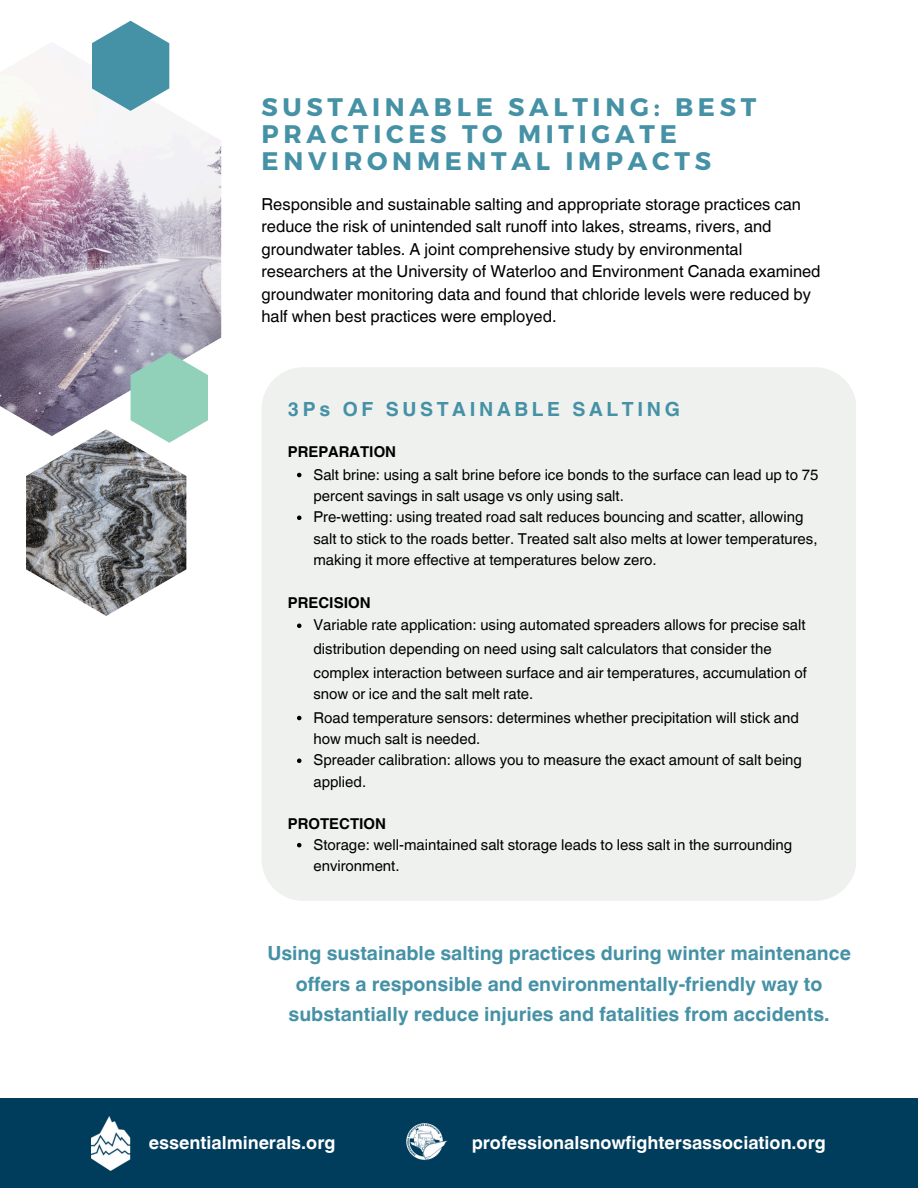
<style>
.page{position:relative;width:918px;height:1188px;background:#fff}
.page>*{position:absolute;margin:0;border:0;box-sizing:border-box;transform-origin:0 0}
.t1{font:700 25.35px/27px "Montserrat";letter-spacing:.185em;color:#4591a6}
.t2{font:700 19.5px/30.3px "Helvetica World";color:#4591a6;text-align:center}
.t3{font:700 19.5px "Helvetica World";letter-spacing:.185em;color:#4591a6}
.t4{font:700 18px "Helvetica World";color:#fff}
.t5{font:16.5px/22.5px "Helvetica World";color:#000}
.t6{font:15px/21.3px "Helvetica World";color:#000}
.t7{font:700 15px "Helvetica World";color:#000}
</style>
<div class="page">
<div style="left:262px;top:367px;width:594px;height:534px;background:#eff1ef"></div>
<img style="left:0;top:43px;width:221px;height:386px">
<svg style="left:92px;top:21px;width:77px;height:90px"></svg>
<svg style="left:131px;top:353px;width:77px;height:80px"></svg>
<img style="left:26px;top:429px;width:160px;height:187px">
<div style="left:0;top:1099px;width:918px;height:89px;background:#003d5c"></div>
<img style="left:92px;top:1117px;width:39px;height:54px">
<img style="left:406px;top:1123px;width:42px;height:38px">
<svg style="left:297px;top:473px;width:4px;height:4px"></svg>
<svg style="left:297px;top:516px;width:4px;height:4px"></svg>
<svg style="left:297px;top:624px;width:4px;height:4px"></svg>
<svg style="left:297px;top:716px;width:4px;height:4px"></svg>
<svg style="left:297px;top:759px;width:4px;height:4px"></svg>
<svg style="left:297px;top:843px;width:4px;height:4px"></svg>
<h2 class="t1" style="left:262px;top:92px;width:496px">SUSTAINABLE SALTING: BEST<br>PRACTICES TO MITIGATE<br>ENVIRONMENTAL IMPACTS</h2>
<p class="t5" style="left:262px;top:193px;width:561px">Responsible and sustainable salting and appropriate storage practices can reduce the risk of unintended salt runoff into lakes, streams, rivers, and groundwater tables. A joint comprehensive study by environmental researchers at the University of Waterloo and Environment Canada examined groundwater monitoring data and found that chloride levels were reduced by half when best practices were employed.</p>
<p class="t3" style="left:288px;top:393px;width:393px">3Ps OF SUSTAINABLE SALTING</p>
<h2 class="t7" style="left:288px;top:439px;width:110px">PREPARATION</h2>
<h3 class="t6" style="left:313px;top:464px;width:507px">Salt brine: using a salt brine before ice bonds to the surface can lead up to 75 percent savings in salt usage vs only using salt.</h3>
<p class="t6" style="left:313px;top:506px;width:506px">Pre-wetting: using treated road salt reduces bouncing and scatter, allowing salt to stick to the roads better. Treated salt also melts at lower temperatures, making it more effective at temperatures below zero.</p>
<p class="t7" style="left:288px;top:590px;width:84px">PRECISION</p>
<h3 class="t6" style="left:313px;top:613px;width:495px;line-height:23.7px">Variable rate application: using automated spreaders allows for precise salt distribution depending on need using salt calculators that consider the complex interaction between surface and air temperatures, accumulation of</h3>
<h3 class="t6" style="left:313px;top:683px;width:221px">snow or ice and the salt melt rate.</h3>
<p class="t6" style="left:313px;top:707px;width:487px">Road temperature sensors: determines whether precipitation will stick and how much salt is needed.</p>
<p class="t6" style="left:313px;top:749px;width:490px">Spreader calibration: allows you to measure the exact amount of salt being applied.</p>
<p class="t7" style="left:288px;top:812px;width:100px">PROTECTION</p>
<h3 class="t6" style="left:313px;top:834px;width:480px">Storage: well-maintained salt storage leads to less salt in the surrounding environment.</h3>
<h2 class="t2" style="left:267px;top:936px;width:585px">Using sustainable salting practices during winter maintenance offers a responsible and environmentally-friendly way to substantially reduce injuries and fatalities from accidents.</h2>
<p class="t4" style="left:149px;top:1128px;width:188px">essentialminerals.org</p>
<h2 class="t4" style="left:472px;top:1128px;width:356px">professionalsnowfightersassociation.org</h2>
</div>
